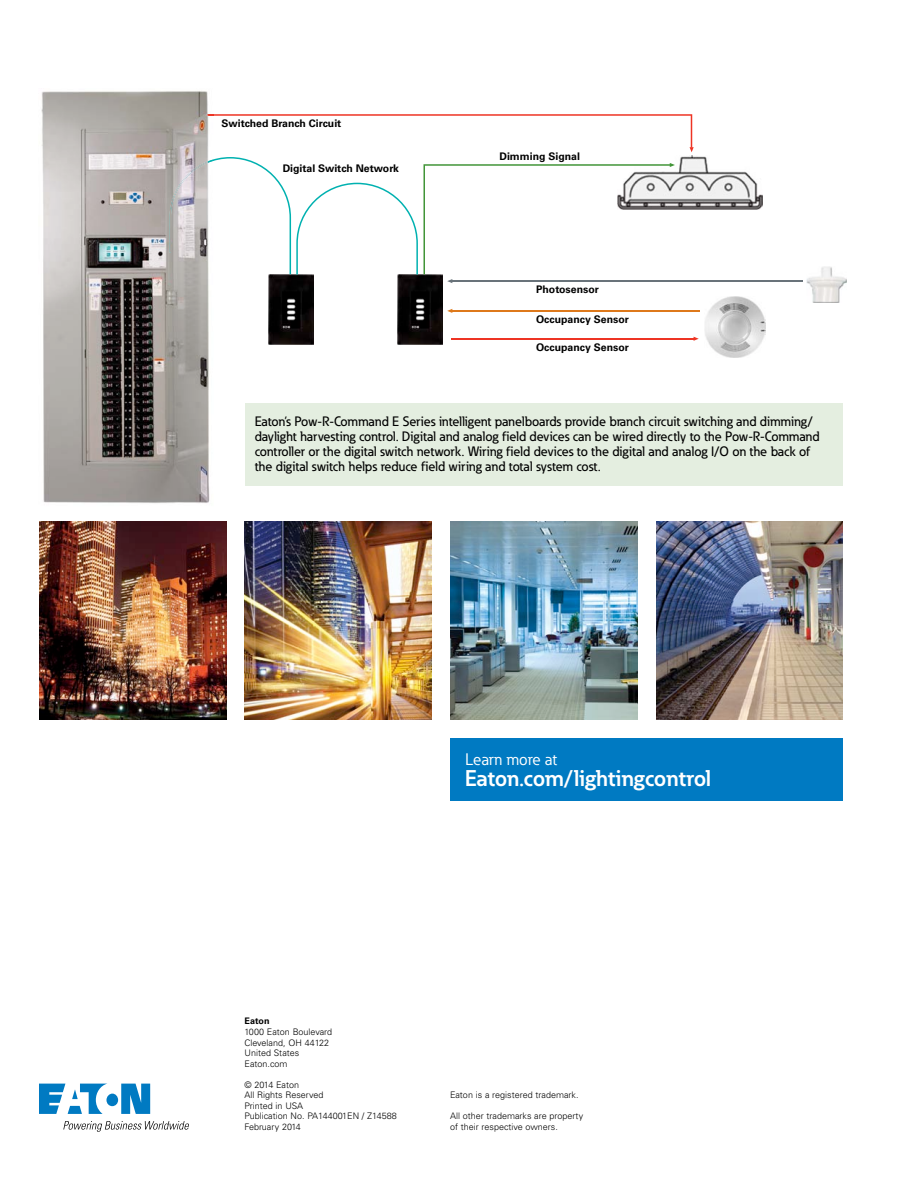
<style>
.page{position:relative;width:918px;height:1188px;background:#fff}
.page>*{position:absolute;margin:0;border:0;box-sizing:border-box;transform-origin:0 0}
.t1{font:700 22.5px "Eaton";letter-spacing:-.01em;color:#fff}
.t2{font:16.5px "Eaton";color:#fff}
.t3{font:500 13.5px/15px "Eaton";color:#000}
.t4{font:700 10.5px "Univers LT Std";color:#000}
.t5{font:300 9px/10.5px "Univers LT Std";color:#000}
.t6{font:700 9px "Univers LT Std";color:#000}
</style>
<div class="page">
<div style="left:450px;top:738px;width:392px;height:63px;background:#007ac2"></div>
<img style="left:450px;top:522px;width:188px;height:198px">
<img style="left:244px;top:522px;width:188px;height:198px">
<img style="left:39px;top:522px;width:187px;height:198px">
<img style="left:656px;top:522px;width:186px;height:198px">
<img style="left:268px;top:283px;width:45px;height:62px">
<img style="left:397px;top:283px;width:45px;height:62px">
<img style="left:705px;top:296px;width:60px;height:61px">
<img style="left:807px;top:267px;width:39px;height:36px">
<img style="left:694px;top:156px;width:69px;height:54px">
<svg style="left:694px;top:337px;width:5px;height:4px"></svg>
<svg style="left:447px;top:309px;width:5px;height:4px"></svg>
<hr style="left:451px;top:280px;width:352px;height:2px;background:#69737a">
<hr style="left:451px;top:338px;width:243px;height:1px;background:#ee3424">
<hr style="left:451px;top:310px;width:249px;height:2px;background:#de791b">
<img style="left:41px;top:91px;width:169px;height:412px">
<svg style="left:169px;top:114px;width:525px;height:169px"></svg>
<div style="left:245px;top:403px;width:597px;height:83px;background:#e4eee0"></div>
<svg style="left:39px;top:1084px;width:111px;height:30px"></svg>
<svg style="left:63px;top:1121px;width:126px;height:11px"></svg>
<p class="t4" style="left:222px;top:117px;width:121px">Switched Branch Circuit</p>
<p class="t4" style="left:283px;top:162px;width:118px">Digital Switch Network</p>
<p class="t4" style="left:499px;top:150px;width:82px">Dimming Signal</p>
<p class="t4" style="left:536px;top:284px;width:64px">Photosensor</p>
<p class="t4" style="left:536px;top:314px;width:94px">Occupancy Sensor</p>
<p class="t4" style="left:536px;top:341px;width:94px">Occupancy Sensor</p>
<p class="t3" style="left:255px;top:414px;width:567px">Eaton’s Pow-R-Command E Series intelligent panelboards provide branch circuit switching and dimming/ daylight harvesting control. Digital and analog field devices can be wired directly to the Pow-R-Command controller or the digital switch network. Wiring field devices to the digital and analog I/O on the back of the digital switch helps reduce field wiring and total system cost.</p>
<p class="t2" style="left:465px;top:749px;width:93px">Learn more at</p>
<h1 class="t1" style="left:465px;top:765px;width:248px">Eaton.com/lightingcontrol</h1>
<p class="t6" style="left:245px;top:1016px;width:27px">Eaton</p>
<p class="t5" style="left:245px;top:1027px;width:89px">1000 Eaton Boulevard<br>Cleveland, OH 44122<br>United States<br>Eaton.com</p>
<p class="t5" style="left:245px;top:1079px;width:154px">© 2014 Eaton<br>All Rights Reserved<br>Printed in USA<br>Publication No. PA144001EN / Z14588<br>February 2014</p>
<p class="t5" style="left:450px;top:1090px;width:130px">Eaton is a registered trademark.</p>
<p class="t5" style="left:450px;top:1111px;width:135px">All other trademarks are property of their respective owners.</p>
</div>
